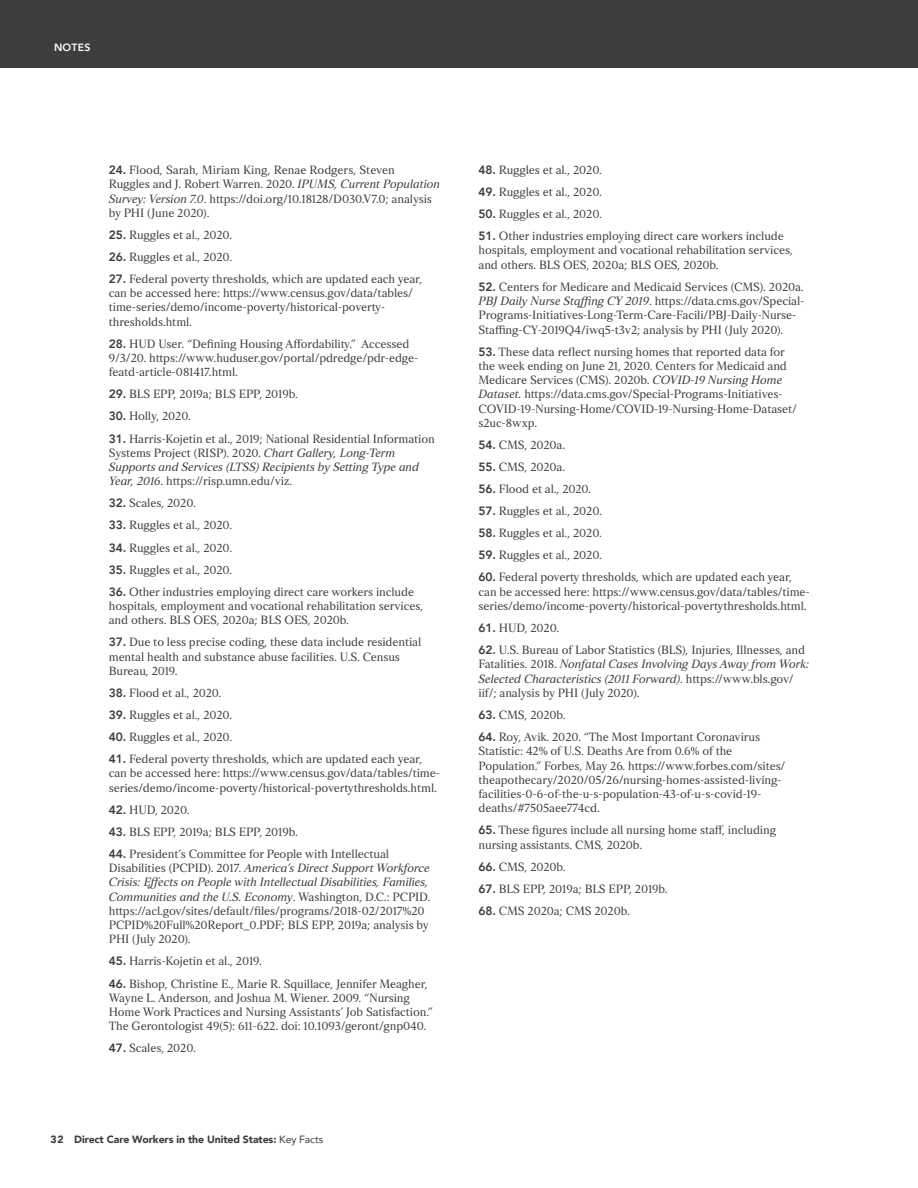
<style>
.page{position:relative;width:918px;height:1188px;background:#fff}
.page>*{position:absolute;margin:0;border:0;box-sizing:border-box;transform-origin:0 0}
.body_small{font:12px/14.2px "Strato Pro";letter-spacing:-.01em;color:#3d3d3d}
.t1{font:900 10.5px "Avenir";letter-spacing:-.01em;color:#3d3d3d}
.Head_1{font:800 10.5px "Avenir";letter-spacing:.02em;color:#fff}
.s1{font-family:"Avenir";font-weight:800}
.s2{font-family:"Strato Pro Book It"}
.s3{font-weight:400}
</style>
<div class="page">
<div style="left:0;top:0;width:918px;height:68px;background:#3d3d3d"></div>
<p class="Head_1" style="left:54px;top:39px;width:38px">NOTES</p>
<p class="body_small" style="left:109px;top:163px;width:333px"><span class="s1">24.</span> Flood, Sarah, Miriam King, Renae Rodgers, Steven<br>Ruggles and J. Robert Warren. 2020. <span class="s2">IPUMS, Current Population Survey: Version 7.0</span>. https://doi.org/10.18128/D030.V7.0; analysis by PHI (June 2020).</p>
<p class="body_small" style="left:109px;top:227px;width:125px"><span class="s1">25.</span> Ruggles et al., 2020.</p>
<p class="body_small" style="left:109px;top:249px;width:125px"><span class="s1">26.</span> Ruggles et al., 2020.</p>
<p class="body_small" style="left:109px;top:272px;width:315px"><span class="s1">27.</span> Federal poverty thresholds, which are updated each year, can be accessed here: https://www.census.gov/data/tables/ time-series/demo/income-poverty/historical-poverty&shy;thresholds.html.</p>
<p class="body_small" style="left:109px;top:336px;width:311px"><span class="s1">28.</span> HUD User. “Defining Housing Affordability.” Accessed<br>9/3/20. https://www.huduser.gov/portal/pdredge/pdr-edge&shy;featd-article-081417.html.</p>
<p class="body_small" style="left:109px;top:387px;width:191px"><span class="s1">29.</span> BLS EPP, 2019a; BLS EPP, 2019b.</p>
<p class="body_small" style="left:109px;top:409px;width:84px"><span class="s1">30.</span> Holly, 2020.</p>
<p class="body_small" style="left:109px;top:431px;width:328px"><span class="s1">31.</span> Harris-Kojetin et al., 2019; National Residential Information Systems Project (RISP). 2020. <span class="s2">Chart Gallery, Long-Term Supports and Services (LTSS) Recipients by Setting Type and Year, 2016</span>. https://risp.umn.edu/viz.</p>
<p class="body_small" style="left:109px;top:496px;width:89px"><span class="s1">32.</span> Scales, 2020.</p>
<p class="body_small" style="left:109px;top:518px;width:125px"><span class="s1">33.</span> Ruggles et al., 2020.</p>
<p class="body_small" style="left:109px;top:540px;width:125px"><span class="s1">34.</span> Ruggles et al., 2020.</p>
<p class="body_small" style="left:109px;top:562px;width:125px"><span class="s1">35.</span> Ruggles et al., 2020.</p>
<p class="body_small" style="left:109px;top:584px;width:316px"><span class="s1">36.</span> Other industries employing direct care workers include hospitals, employment and vocational rehabilitation services, and others. BLS OES, 2020a; BLS OES, 2020b.</p>
<p class="body_small" style="left:109px;top:635px;width:314px"><span class="s1">37.</span> Due to less precise coding, these data include residential mental health and substance abuse facilities. U.S. Census<br>Bureau, 2019.</p>
<p class="body_small" style="left:109px;top:685px;width:114px"><span class="s1">38.</span> Flood et al., 2020.</p>
<p class="body_small" style="left:109px;top:707px;width:125px"><span class="s1">39.</span> Ruggles et al., 2020.</p>
<p class="body_small" style="left:109px;top:730px;width:125px"><span class="s1">40.</span> Ruggles et al., 2020.</p>
<p class="body_small" style="left:109px;top:752px;width:333px"><span class="s1">41.</span> Federal poverty thresholds, which are updated each year, can be accessed here: https://www.census.gov/data/tables/time&shy;series/demo/income-poverty/historical-povertythresholds.html.</p>
<p class="body_small" style="left:109px;top:802px;width:82px"><span class="s1">42.</span> HUD, 2020.</p>
<p class="body_small" style="left:109px;top:824px;width:191px"><span class="s1">43.</span> BLS EPP, 2019a; BLS EPP, 2019b.</p>
<p class="body_small" style="left:109px;top:846px;width:323px"><span class="s1">44.</span> President’s Committee for People with Intellectual Disabilities (PCPID). 2017. <span class="s2">America’s Direct Support Workforce Crisis: Effects on People with Intellectual Disabilities, Families, Communities and the U.S. Economy</span>. Washington, D.C.: PCPID. https://acl.gov/sites/default/files/programs/2018-02/2017%20<br>PCPID%20Full%20Report_0.PDF; BLS EPP, 2019a; analysis by PHI (July 2020).</p>
<p class="body_small" style="left:109px;top:954px;width:155px"><span class="s1">45.</span> Harris-Kojetin et al., 2019.</p>
<p class="body_small" style="left:109px;top:976px;width:326px"><span class="s1">46.</span> Bishop, Christine E., Marie R. Squillace, Jennifer Meagher, Wayne L. Anderson, and Joshua M. Wiener. 2009. “Nursing Home Work Practices and Nursing Assistants’ Job Satisfaction.” The Gerontologist 49(5): 611-622. doi: 10.1093/geront/gnp040.</p>
<p class="body_small" style="left:109px;top:1041px;width:89px"><span class="s1">47.</span> Scales, 2020.</p>
<p class="t1" style="left:50px;top:1130px;width:274px">32 Direct Care Workers in the United States: <span class="s3">Key Facts</span></p>
<p class="body_small" style="left:479px;top:163px;width:125px"><span class="s1">48.</span> Ruggles et al., 2020.</p>
<p class="body_small" style="left:479px;top:185px;width:125px"><span class="s1">49.</span> Ruggles et al., 2020.</p>
<p class="body_small" style="left:479px;top:207px;width:125px"><span class="s1">50.</span> Ruggles et al., 2020.</p>
<p class="body_small" style="left:479px;top:229px;width:316px"><span class="s1">51.</span> Other industries employing direct care workers include hospitals, employment and vocational rehabilitation services, and others. BLS OES, 2020a; BLS OES, 2020b.</p>
<p class="body_small" style="left:479px;top:279px;width:327px"><span class="s1">52.</span> Centers for Medicare and Medicaid Services (CMS). 2020a.<br><span class="s2">PBJ Daily Nurse Staffing CY 2019</span>. https://data.cms.gov/Special-Programs-Initiatives-Long-Term-Care-Facili/PBJ-Daily-Nurse-Staffing-CY-2019Q4/iwq5-t3v2; analysis by PHI (July 2020).</p>
<p class="body_small" style="left:479px;top:344px;width:320px"><span class="s1">53.</span> These data reflect nursing homes that reported data for the week ending on June 21, 2020. Centers for Medicaid and Medicare Services (CMS). 2020b. <span class="s2">COVID-19 Nursing Home Dataset.</span> https://data.cms.gov/Special-Programs-Initiatives-COVID-19-Nursing-Home/COVID-19-Nursing-Home-Dataset/ s2uc-8wxp.</p>
<p class="body_small" style="left:479px;top:438px;width:88px"><span class="s1">54.</span> CMS, 2020a.</p>
<p class="body_small" style="left:479px;top:460px;width:88px"><span class="s1">55.</span> CMS, 2020a.</p>
<p class="body_small" style="left:479px;top:482px;width:114px"><span class="s1">56.</span> Flood et al., 2020.</p>
<p class="body_small" style="left:479px;top:504px;width:125px"><span class="s1">57.</span> Ruggles et al., 2020.</p>
<p class="body_small" style="left:479px;top:526px;width:125px"><span class="s1">58.</span> Ruggles et al., 2020.</p>
<p class="body_small" style="left:479px;top:548px;width:125px"><span class="s1">59.</span> Ruggles et al., 2020.</p>
<p class="body_small" style="left:479px;top:570px;width:333px"><span class="s1">60.</span> Federal poverty thresholds, which are updated each year, can be accessed here: https://www.census.gov/data/tables/time&shy;series/demo/income-poverty/historical-povertythresholds.html.</p>
<p class="body_small" style="left:479px;top:621px;width:82px"><span class="s1">61.</span> HUD, 2020.</p>
<p class="body_small" style="left:479px;top:643px;width:332px"><span class="s1">62.</span> U.S. Bureau of Labor Statistics (BLS), Injuries, Illnesses, and Fatalities. 2018. <span class="s2">Nonfatal Cases Involving Days Away from Work:<br>Selected Characteristics (2011 Forward)</span>. https://www.bls.gov/ iif/; analysis by PHI (July 2020).</p>
<p class="body_small" style="left:479px;top:707px;width:89px"><span class="s1">63.</span> CMS, 2020b.</p>
<p class="body_small" style="left:479px;top:730px;width:309px"><span class="s1">64.</span> Roy, Avik. 2020. “The Most Important Coronavirus Statistic: 42% of U.S. Deaths Are from 0.6% of the Population.” Forbes, May 26. https://www.forbes.com/sites/ theapothecary/2020/05/26/nursing-homes-assisted-living&shy;facilities-0-6-of-the-u-s-population-43-of-u-s-covid-19- deaths/#7505aee774cd.</p>
<p class="body_small" style="left:479px;top:823px;width:299px"><span class="s1">65.</span> These figures include all nursing home staff, including nursing assistants. CMS, 2020b.</p>
<p class="body_small" style="left:479px;top:859px;width:89px"><span class="s1">66.</span> CMS, 2020b.</p>
<p class="body_small" style="left:479px;top:881px;width:191px"><span class="s1">67.</span> BLS EPP, 2019a; BLS EPP, 2019b.</p>
<p class="body_small" style="left:479px;top:903px;width:153px"><span class="s1">68.</span> CMS 2020a; CMS 2020b.</p>
</div>
